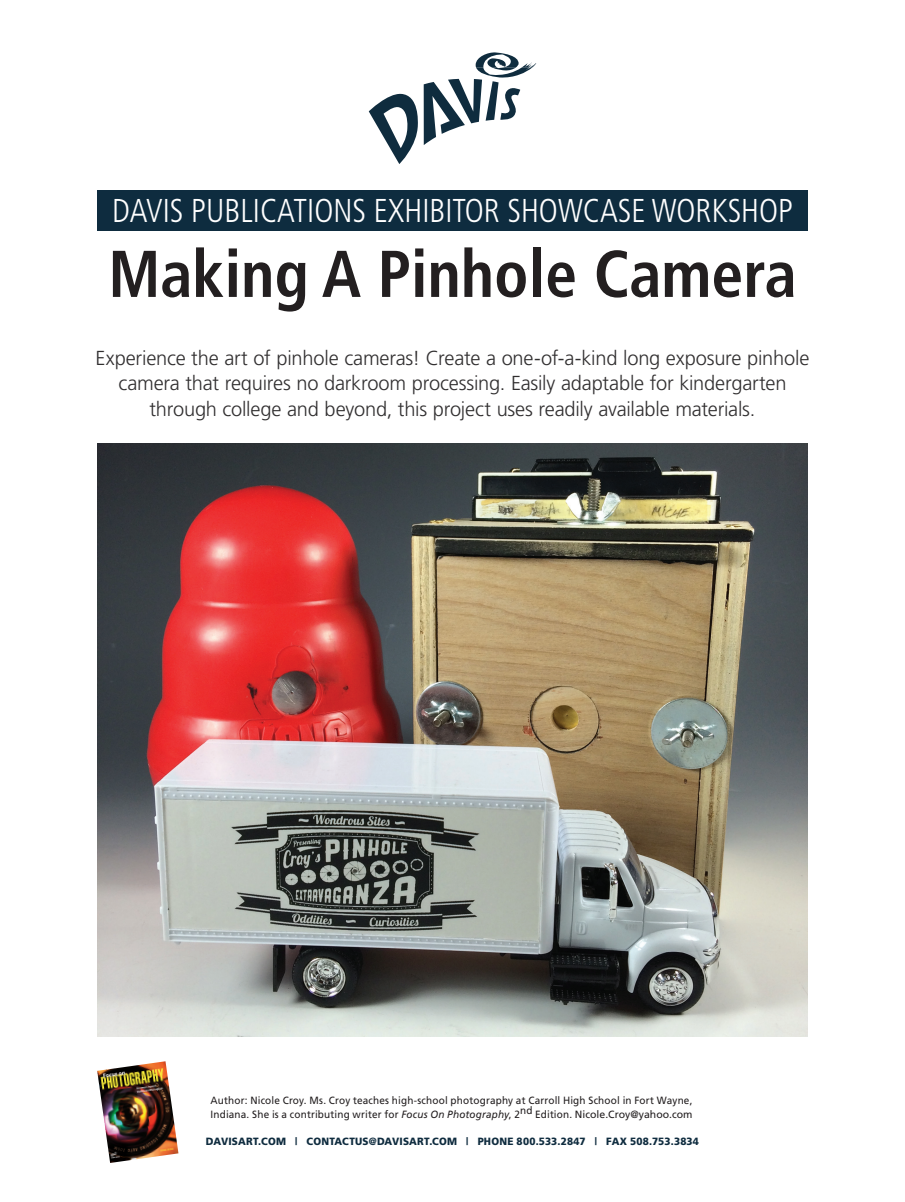
<style>
.page{position:relative;width:905px;height:1202px;background:#fff}
.page>*{position:absolute;margin:0;border:0;box-sizing:border-box;transform-origin:0 0}
.t1{font:700 condensed 66px "Frutiger";color:#231f20}
.t2{font:300 condensed 33px "Frutiger";color:#fff}
.t3{font:300 20.25px/25.5px "Frutiger";letter-spacing:-.01em;color:#312f30;text-align:center}
.t4{font:10.5px/13.5px "Frutiger";letter-spacing:.015em;color:#231f20;scale:.95 1}
.t5{font:900 10.5px "Frutiger";letter-spacing:.02em;color:#0f2c3f;scale:.95 1}
.s1{font-style:italic}
</style>
<div class="page">
<div style="left:97px;top:190px;width:710px;height:41px;background:#0e2c3f"></div>
<img style="left:97px;top:1061px;width:81px;height:101px">
<img style="left:97px;top:443px;width:710px;height:593px">
<svg style="left:369px;top:52px;width:167px;height:112px"></svg>
<h2 class="t2" style="left:112px;top:191px;width:682px">DAVIS PUBLICATIONS EXHIBITOR SHOWCASE WORKSHOP</h2>
<h1 class="t1" style="left:108px;top:235px;width:690px">Making A Pinhole Camera</h1>
<p class="t3" style="left:96px;top:345px;width:715px">Experience the art of pinhole cameras! Create a one-of-a-kind long exposure pinhole camera that requires no darkroom processing. Easily adaptable for kindergarten through college and beyond, this project uses readily available materials.</p>
<p class="t4" style="left:210px;top:1093px;width:509px">Author: Nicole Croy. Ms. Croy teaches high-school photography at Carroll High School in Fort Wayne,<br>Indiana. She is a contributing writer for <span class="s1">Focus On Photography</span>, 2nd Edition. Nicole.Croy@yahoo.com</p>
<p class="t5" style="left:206px;top:1135px;width:520px">DAVISART.COM | CONTACTUS@DAVISART.COM | PHONE 800.533.2847 | FAX 508.753.3834</p>
</div>
